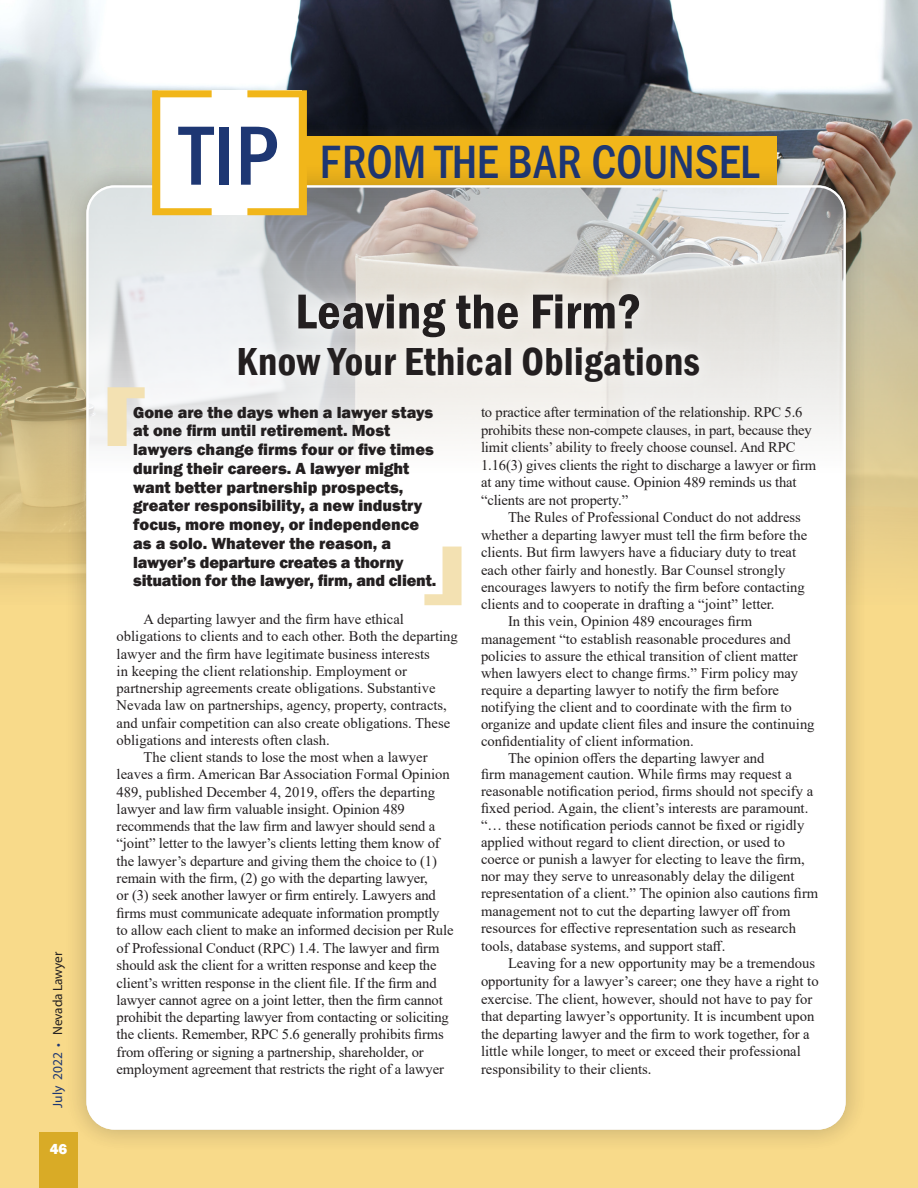
<style>
.page{position:relative;width:918px;height:1188px;background:#f8da8a}
.page>*{position:absolute;margin:0;border:0;box-sizing:border-box;transform-origin:0 0}
.t1{font:500 condensed 87px "Franklin Gothic";color:#1e3773}
.t2{font:600 condensed 50.7px "Franklin Gothic";letter-spacing:.01em;color:#231f20}
.t3{font:500 condensed 48px "Franklin Gothic";color:#1e3773}
.t4{font:600 condensed 40.2px "Franklin Gothic";letter-spacing:.01em;color:#231f20}
.t5{font:800 16.5px/18.8px "Franklin Gothic";color:#231f20}
.t6{font:800 15px "Franklin Gothic";color:#fff}
.t7{font:14.7px/17.5px "Times New Roman";color:#231f20}
.t8{font:13.35px "Myriad Pro";letter-spacing:-.01em;color:#231f20}
.s1{font-size:13.5px;color:#1e3773}
.s2{color:#1e3773}
</style>
<div class="page">
<img style="left:0;top:0;width:918px;height:585px">
<div style="left:304px;top:136px;width:473px;height:52px;background:#f1b61a"></div>
<div style="left:39px;top:1132px;width:39px;height:56px;background:#d9ab26"></div>
<div style="left:64px;top:163px;width:804px;height:990px;background:#231f20;opacity:.23"></div>
<div style="left:88px;top:187px;width:757px;height:942px;background:#fff;border-radius:27px"></div>
<img style="left:88px;top:187px;width:757px;height:360px">
<div style="left:158px;top:90px;width:144px;height:125px;background:#fff"></div>
<svg style="left:152px;top:90px;width:60px;height:125px"></svg>
<svg style="left:247px;top:90px;width:60px;height:125px"></svg>
<div style="left:161px;top:109px;width:133px;height:93px;background:#fff"></div>
<svg style="left:220px;top:276px;width:497px;height:124px;background:#e9e8e5"></svg>
<svg style="left:108px;top:387px;width:37px;height:59px"></svg>
<svg style="left:424px;top:547px;width:38px;height:58px"></svg>
<p class="t8" style="left:49px;top:1108px;width:157px;rotate:-90deg"><span class="s1">July 2022</span> <span class="s2">•</span> Nevada Lawyer</p>
<p class="t6" style="left:50px;top:1139px;width:19px">46</p>
<h1 class="t1" style="left:180px;top:99px;width:101px">TIP</h1>
<h3 class="t3" style="left:320px;top:131px;width:441px">FROM THE BAR COUNSEL</h3>
<h2 class="t2" style="left:295px;top:278px;width:348px">Leaving the Firm?</h2>
<h3 class="t4" style="left:237px;top:335px;width:465px">Know Your Ethical Obligations</h3>
<p class="t5" style="left:133px;top:403px;width:305px">Gone are the days when a lawyer stays at one firm until retirement. Most lawyers change firms four or five times during their careers. A lawyer might want better partnership prospects, greater responsibility, a new industry focus, more money, or independence as a solo. Whatever the reason, a lawyer’s departure creates a thorny situation for the lawyer, firm, and client.</p>
<p class="t7" style="left:144px;top:610px;width:262px">A departing lawyer and the firm have ethical</p>
<p class="t7" style="left:117px;top:627px;width:343px">obligations to clients and to each other. Both the departing</p>
<p class="t7" style="left:117px;top:645px;width:315px">lawyer and the firm have legitimate business interests</p>
<p class="t7" style="left:117px;top:662px;width:292px">in keeping the client relationship. Employment or</p>
<p class="t7" style="left:117px;top:679px;width:320px">partnership agreements create obligations. Substantive</p>
<p class="t7" style="left:117px;top:696px;width:332px">Nevada law on partnerships, agency, property, contracts,</p>
<p class="t7" style="left:117px;top:714px;width:335px">and unfair competition can also create obligations. These</p>
<p class="t7" style="left:117px;top:731px;width:215px">obligations and interests often clash.</p>
<p class="t7" style="left:144px;top:748px;width:285px">The client stands to lose the most when a lawyer</p>
<p class="t7" style="left:117px;top:765px;width:335px">leaves a firm. American Bar Association Formal Opinion</p>
<p class="t7" style="left:117px;top:783px;width:320px">489, published December 4, 2019, offers the departing</p>
<p class="t7" style="left:117px;top:800px;width:290px">lawyer and law firm valuable insight. Opinion 489</p>
<p class="t7" style="left:117px;top:817px;width:320px">recommends that the law firm and lawyer should send a</p>
<p class="t7" style="left:117px;top:834px;width:325px">“joint” letter to the lawyer’s clients letting them know of</p>
<p class="t7" style="left:117px;top:852px;width:322px">the lawyer’s departure and giving them the choice to (1)</p>
<p class="t7" style="left:117px;top:869px;width:313px">remain with the firm, (2) go with the departing lawyer,</p>
<p class="t7" style="left:117px;top:886px;width:321px">or (3) seek another lawyer or firm entirely. Lawyers and</p>
<p class="t7" style="left:117px;top:904px;width:324px">firms must communicate adequate information promptly</p>
<p class="t7" style="left:117px;top:921px;width:338px">to allow each client to make an informed decision per Rule</p>
<p class="t7" style="left:117px;top:939px;width:324px">of Professional Conduct (RPC) 1.4. The lawyer and firm</p>
<p class="t7" style="left:117px;top:956px;width:321px">should ask the client for a written response and keep the</p>
<p class="t7" style="left:117px;top:973px;width:322px">client’s written response in the client file. If the firm and</p>
<p class="t7" style="left:117px;top:991px;width:328px">lawyer cannot agree on a joint letter, then the firm cannot</p>
<p class="t7" style="left:117px;top:1008px;width:334px">prohibit the departing lawyer from contacting or soliciting</p>
<p class="t7" style="left:117px;top:1025px;width:329px">the clients. Remember, RPC 5.6 generally prohibits firms</p>
<p class="t7" style="left:117px;top:1042px;width:309px">from offering or signing a partnership, shareholder, or</p>
<p class="t7" style="left:117px;top:1060px;width:329px">employment agreement that restricts the right of a lawyer</p>
<p class="t7" style="left:481px;top:403px;width:337px">to practice after termination of the relationship. RPC 5.6 prohibits these non-compete clauses, in part, because they limit clients’ ability to freely choose counsel. And RPC 1.16(3) gives clients the right to discharge a lawyer or firm at any time without cause. Opinion 489 reminds us that “clients are not property.”</p>
<p class="t7" style="left:508px;top:508px;width:294px">The Rules of Professional Conduct do not address</p>
<p class="t7" style="left:481px;top:526px;width:328px">whether a departing lawyer must tell the firm before the</p>
<p class="t7" style="left:481px;top:543px;width:317px">clients. But firm lawyers have a fiduciary duty to treat</p>
<p class="t7" style="left:481px;top:561px;width:306px">each other fairly and honestly. Bar Counsel strongly</p>
<p class="t7" style="left:481px;top:578px;width:325px">encourages lawyers to notify the firm before contacting</p>
<p class="t7" style="left:481px;top:595px;width:295px">clients and to cooperate in drafting a “joint” letter.</p>
<p class="t7" style="left:508px;top:612px;width:246px">In this vein, Opinion 489 encourages firm</p>
<p class="t7" style="left:481px;top:630px;width:311px">management “to establish reasonable procedures and</p>
<p class="t7" style="left:481px;top:647px;width:318px">policies to assure the ethical transition of client matter</p>
<p class="t7" style="left:481px;top:664px;width:319px">when lawyers elect to change firms.” Firm policy may</p>
<p class="t7" style="left:481px;top:681px;width:300px">require a departing lawyer to notify the firm before</p>
<p class="t7" style="left:481px;top:698px;width:312px">notifying the client and to coordinate with the firm to</p>
<p class="t7" style="left:481px;top:715px;width:335px">organize and update client files and insure the continuing</p>
<p class="t7" style="left:481px;top:732px;width:214px">confidentiality of client information.</p>
<p class="t7" style="left:508px;top:748px;width:258px">The opinion offers the departing lawyer and</p>
<p class="t7" style="left:481px;top:765px;width:312px">firm management caution. While firms may request a</p>
<p class="t7" style="left:481px;top:782px;width:334px">reasonable notification period, firms should not specify a</p>
<p class="t7" style="left:481px;top:799px;width:329px">fixed period. Again, the client’s interests are paramount.</p>
<p class="t7" style="left:481px;top:816px;width:325px">“… these notification periods cannot be fixed or rigidly</p>
<p class="t7" style="left:481px;top:833px;width:306px">applied without regard to client direction, or used to</p>
<p class="t7" style="left:481px;top:850px;width:325px">coerce or punish a lawyer for electing to leave the firm,</p>
<p class="t7" style="left:481px;top:867px;width:315px">nor may they serve to unreasonably delay the diligent</p>
<p class="t7" style="left:481px;top:884px;width:339px">representation of a client.” The opinion also cautions firm</p>
<p class="t7" style="left:481px;top:902px;width:311px">management not to cut the departing lawyer off from</p>
<p class="t7" style="left:481px;top:919px;width:317px">resources for effective representation such as research</p>
<p class="t7" style="left:481px;top:937px;width:246px">tools, database systems, and support staff.</p>
<p class="t7" style="left:508px;top:954px;width:309px">Leaving for a new opportunity may be a tremendous</p>
<p class="t7" style="left:481px;top:972px;width:339px">opportunity for a lawyer’s career; one they have a right to</p>
<p class="t7" style="left:481px;top:989px;width:333px">exercise. The client, however, should not have to pay for</p>
<p class="t7" style="left:481px;top:1007px;width:335px">that departing lawyer’s opportunity. It is incumbent upon</p>
<p class="t7" style="left:481px;top:1024px;width:330px">the departing lawyer and the firm to work together, for a</p>
<p class="t7" style="left:481px;top:1042px;width:321px">little while longer, to meet or exceed their professional</p>
<p class="t7" style="left:481px;top:1060px;width:172px">responsibility to their clients.</p>
</div>
